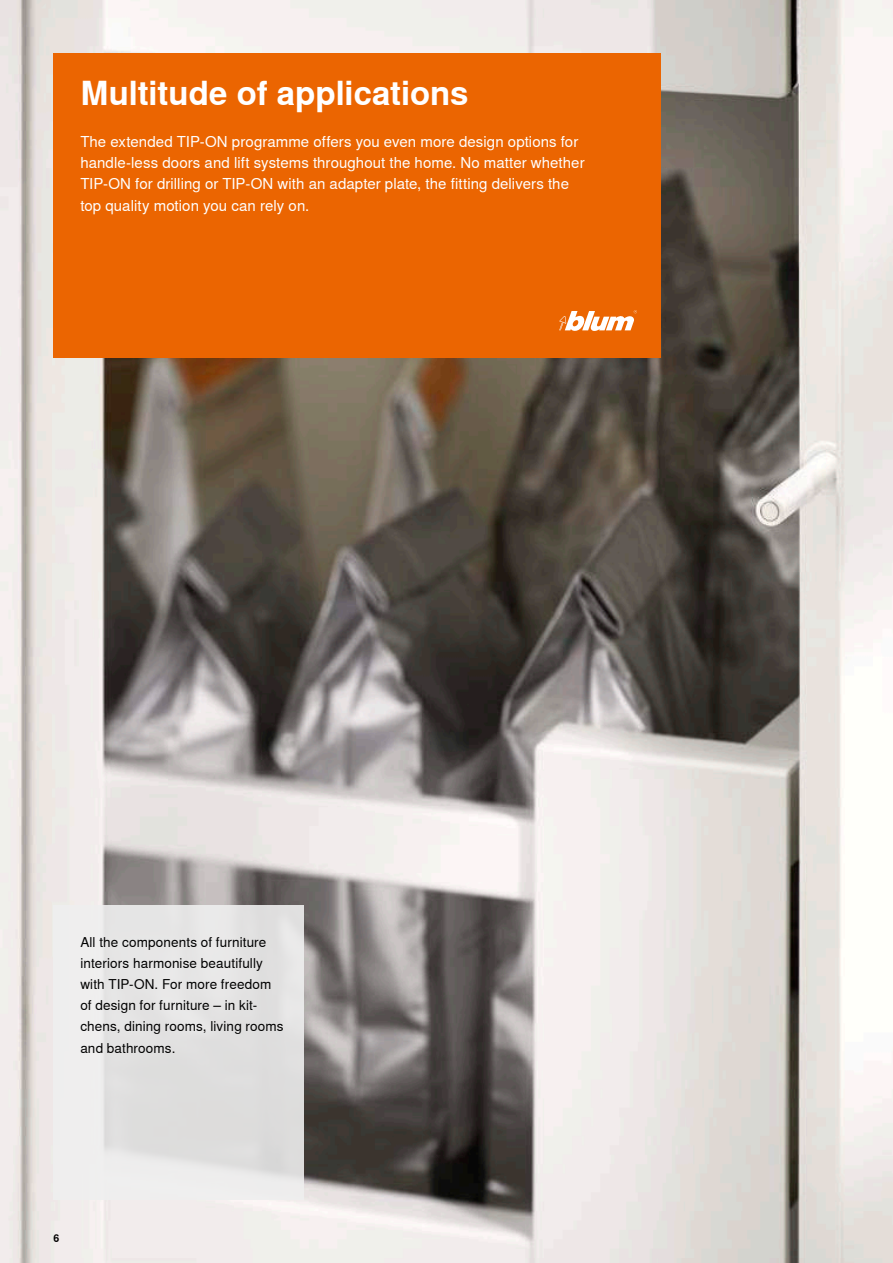
<style>
.page{position:relative;width:893px;height:1263px;background:#fff}
.page>*{position:absolute;margin:0;border:0;box-sizing:border-box;transform-origin:0 0}
.t1{font:700 33px "Nimbus Sans Global";letter-spacing:-.005em;color:#fff}
.t2{font:15px/21px "Nimbus Sans Global";letter-spacing:.005em;color:#fff}
.t3{font:13.5px/21px "Nimbus Sans Global";letter-spacing:.01em;color:#000}
.t4{font:700 10.5px "Nimbus Sans Global";color:#000}
</style>
<div class="page">
<img style="left:0;top:0;width:893px;height:1263px">
<div style="left:54px;top:905px;width:250px;height:295px;background:#e5e4e4"></div>
<div style="left:54px;top:54px;width:607px;height:304px;background:#eb6501"></div>
<svg style="left:559px;top:310px;width:78px;height:21px"></svg>
<h1 class="t1" style="left:80px;top:75px;width:390px">Multitude of applications</h1>
<p class="t2" style="left:80px;top:132px;width:506px">The extended TIP-ON programme offers you even more design options for handle-less doors and lift systems throughout the home. No matter whether TIP-ON for drilling or TIP-ON with an adapter plate, the fitting delivers the top quality motion you can rely on.</p>
<p class="t3" style="left:80px;top:932px;width:205px">All the components of furniture interiors harmonise beautifully with TIP-ON. For more freedom of design for furniture – in kit&shy;chens, dining rooms, living rooms and bathrooms.</p>
<p class="t4" style="left:54px;top:1232px;width:7px">6</p>
</div>
